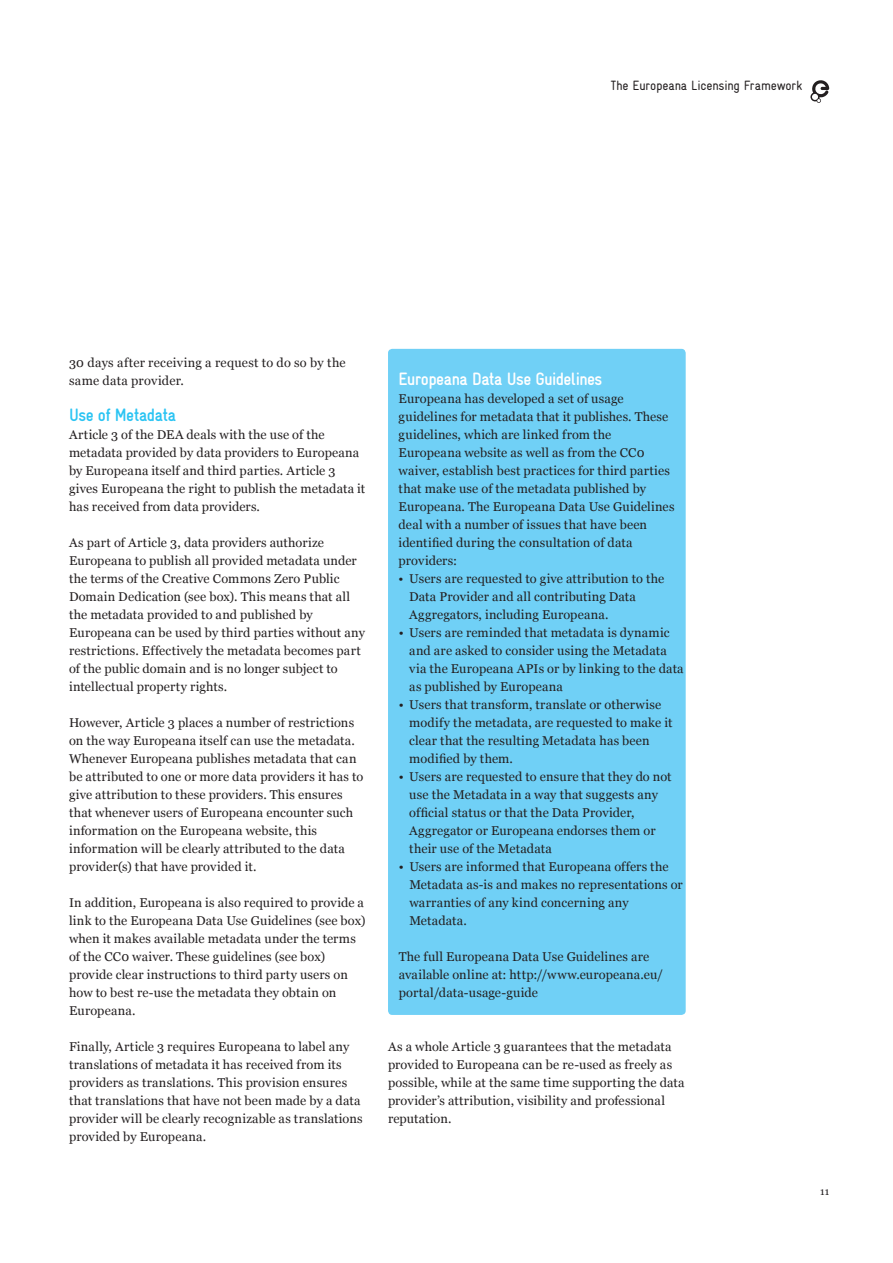
<style>
.page{position:relative;width:893px;height:1263px;background:#fff}
.page>*{position:absolute;margin:0;border:0;box-sizing:border-box;transform-origin:0 0}
.t1{font:18px "Gravur Condensed Bold CE";letter-spacing:-.03em;color:#fff}
.t2{font:18px "Gravur Condensed Bold CE";letter-spacing:-.03em;color:#2bc4f3}
.t3{font:13.5px "Gravur Condensed Reg CE";letter-spacing:-.01em;color:#231f20}
.t4{font:12.75px/18px "Georgia";letter-spacing:.01em;color:#231f20}
.t5{font:10.5px "Georgia";color:#231f20}
</style>
<div class="page">
<svg style="left:810px;top:80px;width:19px;height:23px"></svg>
<div style="left:388px;top:349px;width:298px;height:666px;background:#70d0f6;border-radius:4px"></div>
<p class="t3" style="left:611px;top:78px;width:193px">The Europeana Licensing Framework</p>
<p class="t4" style="left:69px;top:354px;width:278px">30 days after receiving a request to do so by the same data provider.</p>
<h1 class="t2" style="left:69px;top:405px;width:108px">Use of Metadata</h1>
<p class="t4" style="left:69px;top:426px;width:298px">Article 3 of the DEA deals with the use of the metadata provided by data providers to Europeana by Europeana itself and third parties. Article 3 gives Europeana the right to publish the metadata it has received from data providers.</p>
<p class="t4" style="left:69px;top:534px;width:297px">As part of Article 3, data providers authorize Europeana to publish all provided metadata under the terms of the Creative Commons Zero Public Domain Dedication (see box). This means that all the metadata provided to and published by Europeana can be used by third parties without any restrictions. Effectively the metadata becomes part of the public domain and is no longer subject to intellectual property rights.</p>
<p class="t4" style="left:69px;top:714px;width:296px">However, Article 3 places a number of restrictions on the way Europeana itself can use the metadata.<br>Whenever Europeana publishes metadata that can be attributed to one or more data providers it has to give attribution to these providers. This ensures that whenever users of Europeana encounter such information on the Europeana website, this information will be clearly attributed to the data provider(s) that have provided it.</p>
<p class="t4" style="left:69px;top:894px;width:298px">In addition, Europeana is also required to provide a link to the Europeana Data Use Guidelines (see box) when it makes available metadata under the terms of the CC0 waiver. These guidelines (see box) provide clear instructions to third party users on how to best re-use the metadata they obtain on Europeana.</p>
<p class="t4" style="left:69px;top:1038px;width:295px">Finally, Article 3 requires Europeana to label any translations of metadata it has received from its providers as translations. This provision ensures that translations that have not been made by a data provider will be clearly recognizable as translations provided by Europeana.</p>
<h1 class="t1" style="left:399px;top:369px;width:205px">Europeana Data Use Guidelines</h1>
<p class="t4" style="left:399px;top:390px;width:277px">Europeana has developed a set of usage guidelines for metadata that it publishes. These guidelines, which are linked from the Europeana website as well as from the CC0 waiver, establish best practices for third parties that make use of the metadata published by Europeana. The Europeana Data Use Guidelines deal with a number of issues that have been identified during the consultation of data providers:</p>
<p class="t4" style="left:409px;top:570px;width:257px;text-indent:-11px">• Users are requested to give attribution to the<br>Data Provider and all contributing Data<br>Aggregators, including Europeana.</p>
<p class="t4" style="left:409px;top:624px;width:276px;text-indent:-11px">• Users are reminded that metadata is dynamic and are asked to consider using the Metadata via the Europeana APIs or by linking to the data as published by Europeana</p>
<p class="t4" style="left:409px;top:696px;width:265px;text-indent:-11px">• Users that transform, translate or otherwise modify the metadata, are requested to make it clear that the resulting Metadata has been modified by them.</p>
<p class="t4" style="left:409px;top:768px;width:264px;text-indent:-11px">• Users are requested to ensure that they do not use the Metadata in a way that suggests any official status or that the Data Provider, Aggregator or Europeana endorses them or their use of the Metadata</p>
<p class="t4" style="left:409px;top:858px;width:275px;text-indent:-11px">• Users are informed that Europeana offers the Metadata as-is and makes no representations or warranties of any kind concerning any Metadata.</p>
<p class="t4" style="left:399px;top:948px;width:266px">The full Europeana Data Use Guidelines are available online at: http://www.europeana.eu/ portal/data-usage-guide</p>
<p class="t4" style="left:388px;top:1038px;width:298px">As a whole Article 3 guarantees that the metadata provided to Europeana can be re-used as freely as possible, while at the same time supporting the data provider’s attribution, visibility and professional reputation.</p>
<p class="t5" style="left:820px;top:1185px;width:11px">11</p>
</div>
